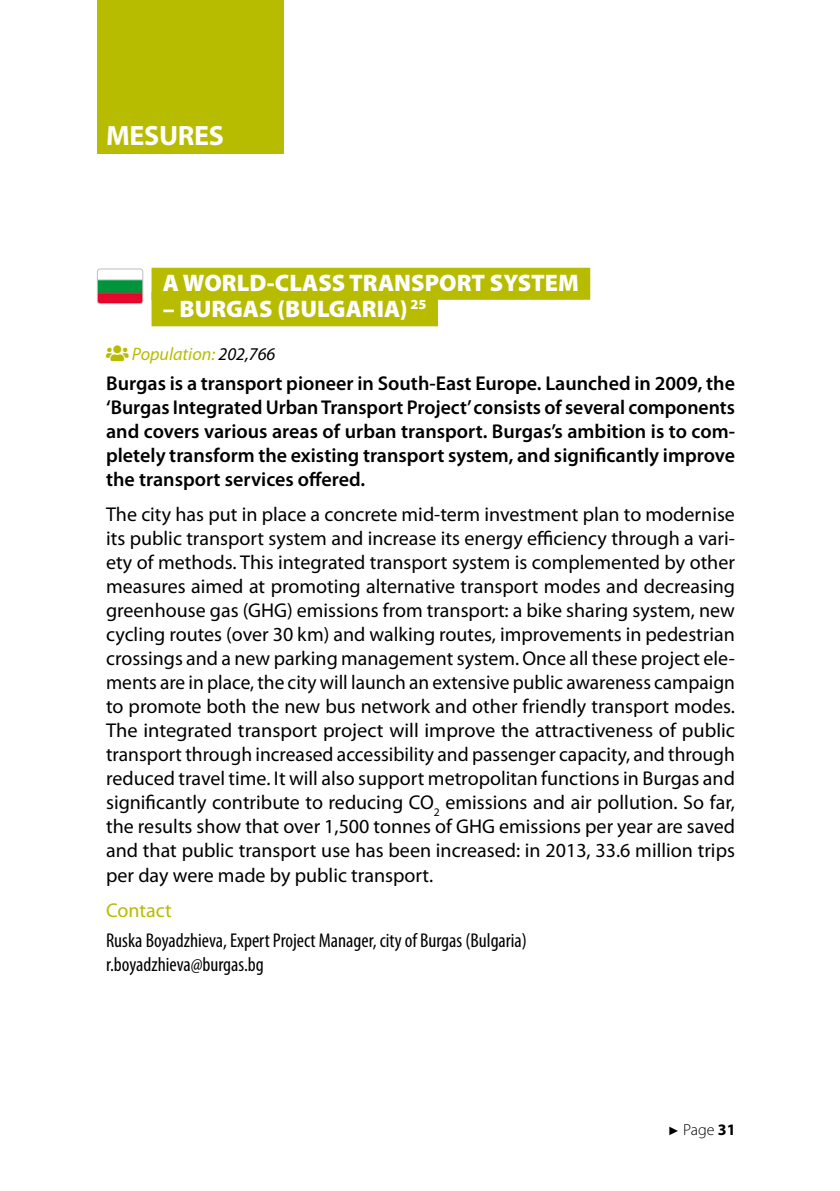
<style>
.page{position:relative;width:840px;height:1191px;background:#fff}
.page>*{position:absolute;margin:0;border:0;box-sizing:border-box;transform-origin:0 0}
.Chapitre{font:700 28px "Myriad Pro";letter-spacing:-.01em;color:#fff}
.Titre_grisé{font:900 24px "Myriad Pro";color:#fff}
.Texte{font:20px/24px "Myriad Pro";color:#000;text-align:justify}
.Texte-2{font:600 20px/24px "Myriad Pro";color:#000;text-align:justify}
.Auteur{font:condensed 20px "Myriad Pro";color:#000}
.Texte-3{font:20px "Myriad Pro";color:#b7bc00}
._1-population{font:italic 18px "Myriad Pro";color:#b7bc00}
.t1{font:300 16px "Myriad Pro";color:#000}
.s1{color:#000}
.s2{font-family:"Arial";font-weight:400;font-size:12px}
.s3{font-weight:700}
</style>
<div class="page">
<div style="left:97px;top:0;width:186px;height:153px;background:#b7bc00"></div>
<div style="left:151px;top:268px;width:439px;height:32px;background:#b7bc00"></div>
<div style="left:151px;top:292px;width:286px;height:34px;background:#b7bc00"></div>
<img style="left:97px;top:269px;width:46px;height:33px">
<div style="left:97px;top:269px;width:46px;height:35px;border:1px solid #bbbdbd;border-radius:3px"></div>
<p class="Chapitre" style="left:106px;top:119px;width:119px">MESURES</p>
<p class="Titre_grisé" style="left:163px;top:269px;width:417px">A WORLD-CLASS TRANSPORT SYSTEM</p>
<p class="Titre_grisé" style="left:163px;top:295px;width:265px">– BURGAS (BULGARIA) <sup>25</sup></p>
<p class="_1-population" style="left:132px;top:343px;width:145px">Population: <span class="s1">202,766</span></p>
<p class="Texte-2" style="left:106px;top:371px;width:630px">Burgas is a transport pioneer in South-East Europe. Launched in 2009, the ‘Burgas Integrated Urban Transport Project’ consists of several components and covers various areas of urban transport. Burgas’s ambition is to com&shy;pletely transform the existing transport system, and significantly improve the transport services offered.</p>
<p class="Texte" style="left:106px;top:502px;width:630px">The city has put in place a concrete mid-term investment plan to modernise its public transport system and increase its energy efficiency through a vari&shy;ety of methods. This integrated transport system is complemented by other measures aimed at promoting alternative transport modes and decreasing greenhouse gas (GHG) emissions from transport: a bike sharing system, new cycling routes (over 30 km) and walking routes, improvements in pedestrian crossings and a new parking management system. Once all these project ele&shy;ments are in place, the city will launch an extensive public awareness campaign to promote both the new bus network and other friendly transport modes.<br>The integrated transport project will improve the attractiveness of public transport through increased accessibility and passenger capacity, and through reduced travel time. It will also support metropolitan functions in Burgas and significantly contribute to reducing CO<sub>2</sub> emissions and air pollution. So far, the results show that over 1,500 tonnes of GHG emissions per year are saved and that public transport use has been increased: in 2013, 33.6 million trips per day were made by public transport.</p>
<p class="Texte-3" style="left:106px;top:897px;width:67px">Contact</p>
<p class="Auteur" style="left:106px;top:927px;width:422px">Ruska Boyadzhieva, Expert Project Manager, city of Burgas (Bulgaria)</p>
<p class="Auteur" style="left:106px;top:951px;width:159px">r.boyadzhieva@burgas.bg</p>
<p class="t1" style="left:667px;top:1120px;width:69px"><span class="s2">►</span> Page <span class="s3">31</span></p>
</div>
